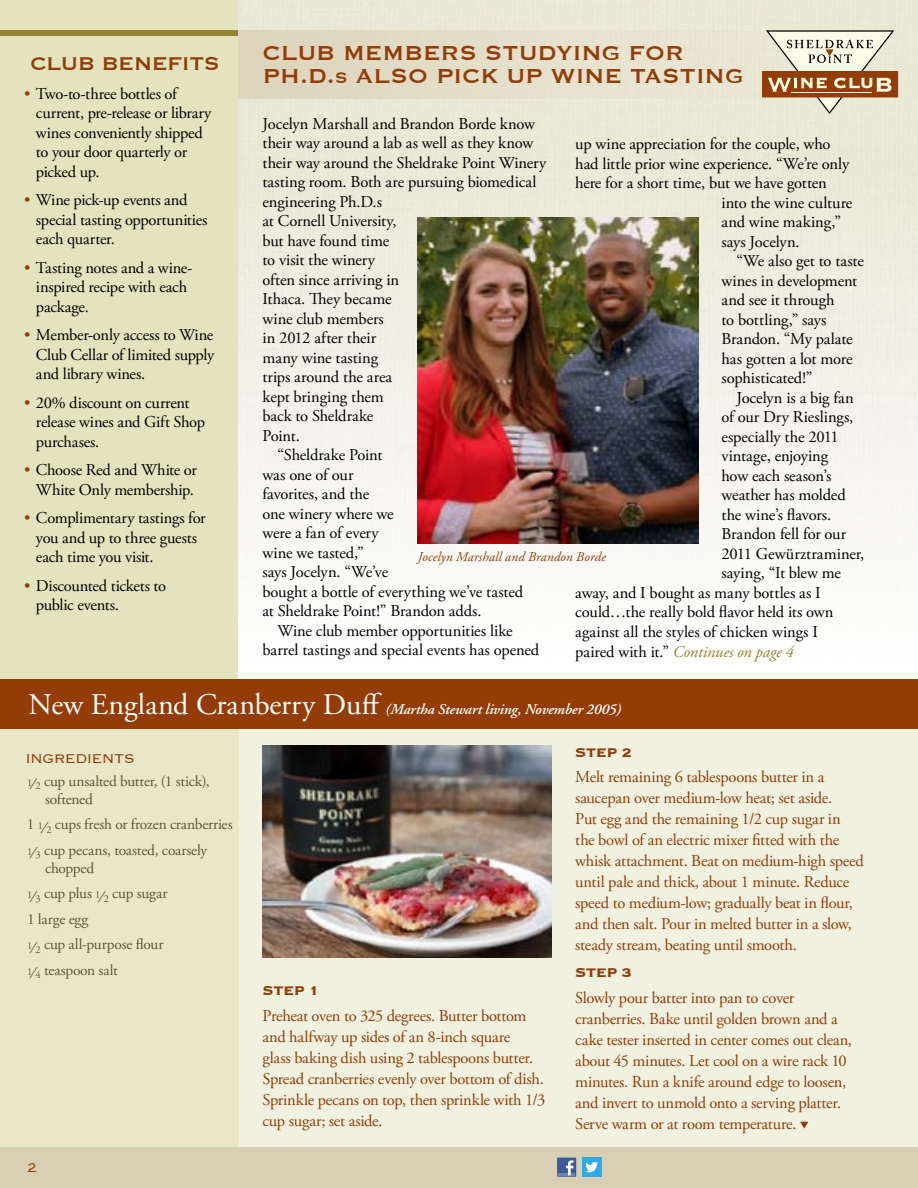
<style>
.page{position:relative;width:918px;height:1188px;background:#fff}
.page>*{position:absolute;margin:0;border:0;box-sizing:border-box;transform-origin:0 0}
.t1{font:26.25px/23.2px "Copperplate";color:#933c06}
.t2{font:24px "Copperplate";letter-spacing:-.02em;color:#933c06}
.t3{font:16.5px/19.5px "Adobe Garamond Pro";letter-spacing:-.01em;color:#000}
.t4{font:16.5px/21px "Adobe Garamond Pro";letter-spacing:-.015em;color:#933c06}
.t5{font:italic 16.5px "Adobe Garamond Pro";letter-spacing:-.005em;color:#968330}
.t6{font:700 16.5px "Copperplate";letter-spacing:-.025em;color:#933c06}
.t7{font:300 16.5px "Copperplate";letter-spacing:-.04em;color:#933c06}
.t8{font:15.3px/25.5px "Adobe Garamond Pro";letter-spacing:-.015em;color:#5b5836}
.t9{font:italic 600 15px "Adobe Garamond";letter-spacing:-.01em;color:#fff}
.t10{font:italic 13.5px "Adobe Garamond";letter-spacing:.01em;color:#933c06}
.s1{color:#933c06}
.s2{font-size:19.5px}
.s3{font-style:normal;color:#000}
.s4{font-family:"Adobe Garamond Pro";font-weight:400;font-style:normal;font-size:30px}
.s5{font-size:10.5px}
.s6{font-style:italic;font-size:15.75px}
</style>
<div class="page">
<div style="left:238px;top:728px;width:680px;height:458px;background:#f1f1e0"></div>
<div style="left:0;top:0;width:238px;height:1148px;background:#e3e4bd"></div>
<div style="left:0;top:704px;width:238px;height:446px;background:#e8e8c8"></div>
<div style="left:0;top:1148px;width:918px;height:40px;background:#d9cfb4"></div>
<svg style="left:557px;top:1158px;width:19px;height:19px"></svg>
<svg style="left:558px;top:1160px;width:17px;height:15px"></svg>
<div style="left:582px;top:1158px;width:19px;height:19px;background:#2caae1"></div>
<svg style="left:585px;top:1162px;width:13px;height:10px"></svg>
<div style="left:0;top:30px;width:238px;height:6px;background:#968330"></div>
<div style="left:238px;top:0;width:680px;height:679px;background:linear-gradient(to bottom,#e6e3ce,#fefdfe)"></div>
<div style="left:238px;top:30px;width:592px;height:69px;background:linear-gradient(to bottom,#e3dec9,#e4dfc9)"></div>
<svg style="left:762px;top:30px;width:136px;height:84px"></svg>
<hr style="left:791px;top:92px;width:81px;height:1px;background:#fffde7">
<svg style="left:800px;top:1122px;width:8px;height:7px"></svg>
<div style="left:0;top:679px;width:918px;height:49px;background:#933c06"></div>
<img style="left:262px;top:746px;width:289px;height:211px">
<img style="left:417px;top:218px;width:282px;height:326px">
<h2 class="t2" style="left:30px;top:48px;width:191px">CLUB BENEFITS</h2>
<p class="t3" style="left:36px;top:84px;width:177px;text-indent:-12px"><span class="s1">•</span> Two-to-three bottles of current, pre-release or library wines conveniently shipped to your door quarterly or picked up.</p>
<p class="t3" style="left:36px;top:191px;width:173px;text-indent:-12px"><span class="s1">•</span> Wine pick-up events and special tasting opportunities each quarter.</p>
<p class="t3" style="left:36px;top:258px;width:158px;text-indent:-12px"><span class="s1">•</span> Tasting notes and a wine&shy;inspired recipe with each package.</p>
<p class="t3" style="left:36px;top:326px;width:180px;text-align:justify;text-indent:-12px"><span class="s1">•</span> Member-only access to Wine Club Cellar of limited supply and library wines.</p>
<p class="t3" style="left:36px;top:393px;width:171px;text-indent:-12px"><span class="s1">•</span> 20% discount on current release wines and Gift Shop purchases.</p>
<p class="t3" style="left:24px;top:461px;width:174px;text-align:center"><span class="s1">•</span> Choose Red and White or<br>White Only membership.</p>
<p class="t3" style="left:36px;top:509px;width:171px;text-indent:-12px"><span class="s1">•</span> Complimentary tastings for you and up to three guests each time you visit.</p>
<p class="t3" style="left:36px;top:576px;width:132px;text-indent:-12px"><span class="s1">•</span> Discounted tickets to public events.</p>
<h1 class="t1" style="left:262px;top:40px;width:483px">CLUB MEMBERS STUDYING FOR<br>PH.D.<span class="s2">S</span> ALSO PICK UP WINE TASTING</h1>
<p class="t3" style="left:263px;top:114px;width:274px">Jocelyn Marshall and Brandon Borde know</p>
<p class="t3" style="left:263px;top:134px;width:272px">their way around a lab as well as they know</p>
<p class="t3" style="left:263px;top:153px;width:285px">their way around the Sheldrake Point Winery</p>
<p class="t3" style="left:263px;top:173px;width:276px">tasting room. Both are pursuing biomedical</p>
<p class="t3" style="left:263px;top:192px;width:121px">engineering Ph.D.s</p>
<p class="t3" style="left:263px;top:212px;width:136px">at Cornell University,</p>
<p class="t3" style="left:263px;top:231px;width:128px">but have found time</p>
<p class="t3" style="left:263px;top:251px;width:114px">to visit the winery</p>
<p class="t3" style="left:263px;top:270px;width:138px">often since arriving in</p>
<p class="t3" style="left:263px;top:290px;width:131px">Ithaca. They became</p>
<p class="t3" style="left:263px;top:309px;width:123px">wine club members</p>
<p class="t3" style="left:263px;top:329px;width:115px">in 2012 after their</p>
<p class="t3" style="left:263px;top:348px;width:117px">many wine tasting</p>
<p class="t3" style="left:263px;top:368px;width:131px">trips around the area</p>
<p class="t3" style="left:263px;top:387px;width:123px">kept bringing them</p>
<p class="t3" style="left:263px;top:407px;width:112px">back to Sheldrake</p>
<p class="t3" style="left:263px;top:426px;width:39px">Point.</p>
<p class="t3" style="left:278px;top:446px;width:107px">“Sheldrake Point</p>
<p class="t3" style="left:263px;top:465px;width:93px">was one of our</p>
<p class="t3" style="left:263px;top:485px;width:108px">favorites, and the</p>
<p class="t3" style="left:263px;top:504px;width:133px">one winery where we</p>
<p class="t3" style="left:263px;top:524px;width:118px">were a fan of every</p>
<p class="t3" style="left:263px;top:543px;width:103px">wine we tasted,”</p>
<p class="t3" style="left:263px;top:563px;width:127px">says Jocelyn. “We’ve</p>
<p class="t3" style="left:263px;top:582px;width:262px">bought a bottle of everything we’ve tasted</p>
<p class="t3" style="left:263px;top:602px;width:221px">at Sheldrake Point!” Brandon adds.</p>
<p class="t3" style="left:278px;top:621px;width:237px">Wine club member opportunities like</p>
<p class="t3" style="left:263px;top:641px;width:278px">barrel tastings and special events has opened</p>
<p class="t3" style="left:575px;top:135px;width:257px">up wine appreciation for the couple, who</p>
<p class="t3" style="left:575px;top:154px;width:276px">had little prior wine experience. “We’re only</p>
<p class="t3" style="left:575px;top:174px;width:253px">here for a short time, but we have gotten</p>
<p class="t3" style="left:722px;top:193px;width:132px">into the wine culture</p>
<p class="t3" style="left:722px;top:213px;width:121px">and wine making,”</p>
<p class="t3" style="left:722px;top:232px;width:80px">says Jocelyn.</p>
<p class="t3" style="left:737px;top:252px;width:129px">“We also get to taste</p>
<p class="t3" style="left:722px;top:271px;width:137px">wines in development</p>
<p class="t3" style="left:722px;top:291px;width:115px">and see it through</p>
<p class="t3" style="left:722px;top:310px;width:106px">to bottling,” says</p>
<p class="t3" style="left:722px;top:330px;width:133px">Brandon. “My palate</p>
<p class="t3" style="left:722px;top:349px;width:133px">has gotten a lot more</p>
<p class="t3" style="left:722px;top:369px;width:93px">sophisticated!”</p>
<p class="t3" style="left:737px;top:388px;width:119px">Jocelyn is a big fan</p>
<p class="t3" style="left:722px;top:408px;width:133px">of our Dry Rieslings,</p>
<p class="t3" style="left:722px;top:427px;width:119px">especially the 2011</p>
<p class="t3" style="left:722px;top:447px;width:108px">vintage, enjoying</p>
<p class="t3" style="left:722px;top:466px;width:111px">how each season’s</p>
<p class="t3" style="left:722px;top:486px;width:126px">weather has molded</p>
<p class="t3" style="left:722px;top:505px;width:111px">the wine’s flavors.</p>
<p class="t3" style="left:722px;top:525px;width:126px">Brandon fell for our</p>
<p class="t3" style="left:722px;top:544px;width:144px">2011 Gewürztraminer,</p>
<p class="t3" style="left:722px;top:564px;width:121px">saying, “It blew me</p>
<p class="t3" style="left:575px;top:583px;width:247px">away, and I bought as many bottles as I</p>
<p class="t3" style="left:575px;top:603px;width:260px">could…the really bold flavor held its own</p>
<p class="t3" style="left:575px;top:622px;width:244px">against all the styles of chicken wings I</p>
<p class="t5" style="left:575px;top:641px;width:220px"><span class="s3">paired with it.”</span> Continues on page 4</p>
<p class="t10" style="left:417px;top:549px;width:190px">Jocelyn Marshall and Brandon Borde</p>
<p class="t9" style="left:28px;top:701px;width:594px"><span class="s4">New England Cranberry Duff</span> (Martha Stewart living, November 2005)</p>
<p class="t7" style="left:26px;top:747px;width:111px">INGREDIENTS</p>
<p class="t8" style="left:45px;top:772px;width:166px;line-height:18px;text-indent:-18px"><span class="s5">1</span><span class="s6">/</span><sub>2</sub> cup unsalted butter, (1 stick), softened</p>
<p class="t8" style="left:27px;top:812px;width:207px">1 <span class="s5">1</span><span class="s6">/</span><sub>2</sub> cups fresh or frozen cranberries<br><span class="s5">1</span><span class="s6">/</span><sub>3</sub> cup pecans, toasted, coarsely</p>
<p class="t8" style="left:27px;top:856px;width:142px;text-indent:18px">chopped<br><span class="s5">1</span><span class="s6">/</span><sub>3</sub> cup plus <span class="s5">1</span><span class="s6">/</span><sub>2</sub> cup sugar<br>1 large egg<br><span class="s5">1</span><span class="s6">/</span><sub>2</sub> cup all-purpose flour<br><span class="s5">1</span><span class="s6">/</span><sub>4</sub> teaspoon salt</p>
<p class="t7" style="left:27px;top:1157px;width:12px">2</p>
<p class="t6" style="left:263px;top:980px;width:58px">STEP 1</p>
<p class="t4" style="left:263px;top:1006px;width:284px">Preheat oven to 325 degrees. Butter bottom and halfway up sides of an 8-inch square<br>glass baking dish using 2 tablespoons butter.<br>Spread cranberries evenly over bottom of dish.<br>Sprinkle pecans on top, then sprinkle with 1/3 cup sugar; set aside.</p>
<p class="t6" style="left:575px;top:741px;width:58px">STEP 2</p>
<p class="t4" style="left:575px;top:767px;width:290px">Melt remaining 6 tablespoons butter in a saucepan over medium-low heat; set aside.<br>Put egg and the remaining 1/2 cup sugar in the bowl of an electric mixer fitted with the whisk attachment. Beat on medium-high speed until pale and thick, about 1 minute. Reduce speed to medium-low; gradually beat in flour, and then salt. Pour in melted butter in a slow, steady stream, beating until smooth.</p>
<p class="t6" style="left:575px;top:962px;width:58px">STEP 3</p>
<p class="t4" style="left:575px;top:987px;width:278px">Slowly pour batter into pan to cover cranberries. Bake until golden brown and a cake tester inserted in center comes out clean, about 45 minutes. Let cool on a wire rack 10 minutes. Run a knife around edge to loosen, and invert to unmold onto a serving platter.<br>Serve warm or at room temperature.</p>
</div>
